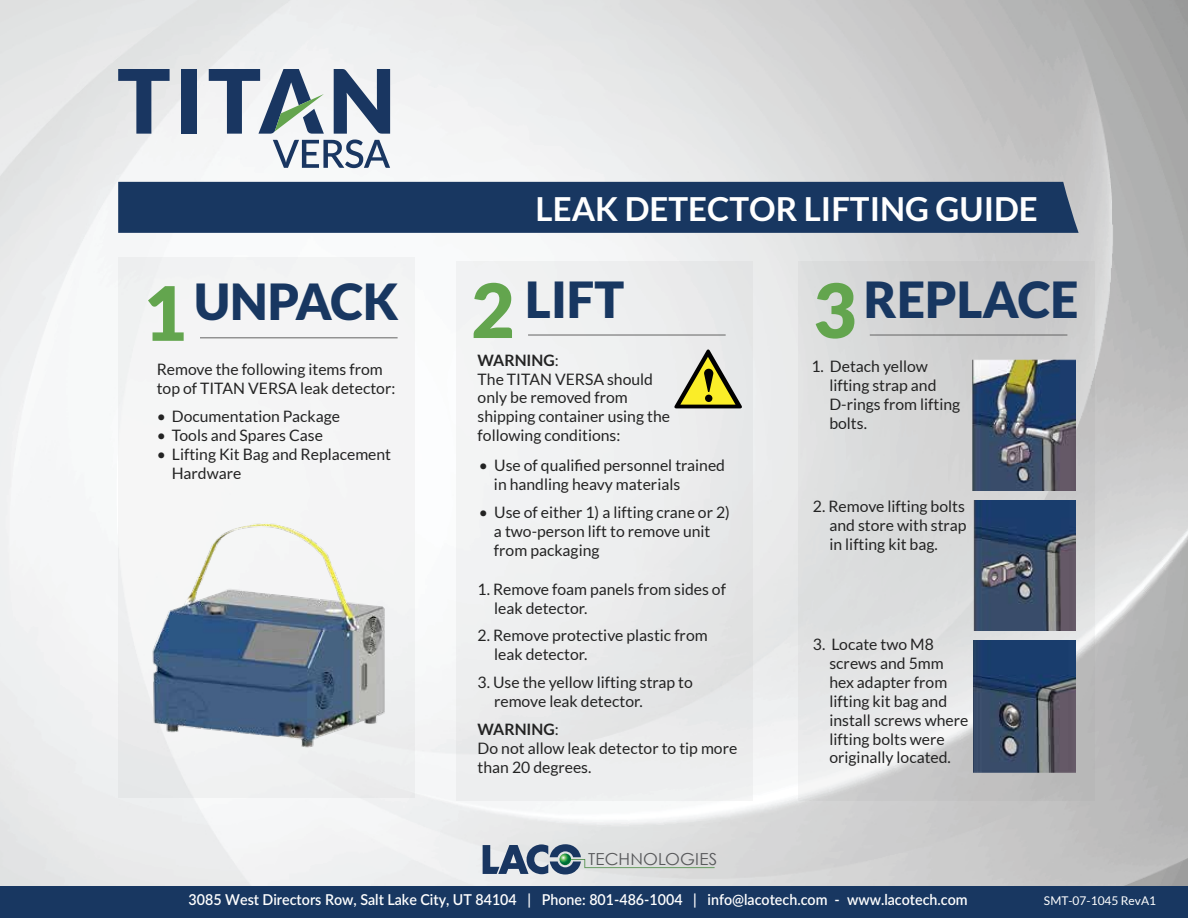
<style>
.page{position:relative;width:1188px;height:918px;background:#fff}
.page>*{position:absolute;margin:0;border:0;box-sizing:border-box;transform-origin:0 0}
.t1{font:900 49.65px "Lato";color:#183761}
.t2{font:700 33.15px "Lato";color:#fff}
.t3{font:16.5px "Century Gothic";letter-spacing:.01em;color:#58595b}
.t4{font:15.75px/18.9px "Lato";color:#232323}
.t5{font:600 15px "Lato";color:#fff;scale:.95 1}
.t6{font:12px "Lato";color:#fff}
.s1{font-size:75px;color:#63a54e}
.s2{font-weight:700}
</style>
<div class="page">
<img style="left:0;top:0;width:1188px;height:886px">
<div style="left:0;top:886px;width:1188px;height:32px;background:#183761"></div>
<div style="left:118px;top:182px;width:961px;height:51px;background:#183761"></div>
<svg style="left:483px;top:844px;width:232px;height:30px;background:#adb7bf"></svg>
<div style="left:456px;top:261px;width:297px;height:540px;background:#edeeef"></div>
<div style="left:118px;top:257px;width:297px;height:540px;background:#f4f4f5"></div>
<svg style="left:798px;top:261px;width:297px;height:540px;background:#d7d7d8"></svg>
<hr style="left:200px;top:337px;width:198px;height:1px;background:#636363">
<hr style="left:528px;top:335px;width:198px;height:1px;background:#636363">
<hr style="left:870px;top:335px;width:197px;height:1px;background:#636363">
<img style="left:973px;top:360px;width:102px;height:131px">
<img style="left:974px;top:500px;width:101px;height:131px">
<img style="left:974px;top:641px;width:102px;height:131px">
<svg style="left:674px;top:349px;width:68px;height:59px"></svg>
<div style="left:705px;top:395px;width:7px;height:7px;background:#010101;border-radius:50%"></div>
<img style="left:135px;top:523px;width:250px;height:228px">
<svg style="left:118px;top:69px;width:52px;height:65px;background:#929eb0"></svg>
<div style="left:182px;top:69px;width:15px;height:65px;background:#193661"></div>
<svg style="left:334px;top:69px;width:56px;height:65px"></svg>
<svg style="left:209px;top:69px;width:115px;height:65px"></svg>
<svg style="left:273px;top:140px;width:117px;height:28px"></svg>
<h2 class="t2" style="left:536px;top:190px;width:504px">LEAK DETECTOR LIFTING GUIDE</h2>
<h1 class="t1" style="left:143px;top:273px;width:483px"><span class="s1">1</span> UNPACK <span class="s1">2</span> LIFT</h1>
<h1 class="t1" style="left:813px;top:270px;width:267px"><span class="s1">3</span>REPLACE</h1>
<p class="t4" style="left:157px;top:360px;width:240px">Remove the following items from top of TITAN VERSA leak detector:</p>
<p class="t4" style="left:157px;top:407px;width:185px">• Documentation Package</p>
<p class="t4" style="left:157px;top:426px;width:168px">• Tools and Spares Case</p>
<p class="t4" style="left:172px;top:445px;width:221px;text-indent:-15px">• Lifting Kit Bag and Replacement<br>Hardware</p>
<p class="t4" style="left:478px;top:350px;width:194px"><span class="s2">WARNING</span>:<br>The TITAN VERSA should only be removed from shipping container using the following conditions:</p>
<p class="t4" style="left:494px;top:456px;width:233px;text-indent:-15px">• Use of qualified personnel trained in handling heavy materials</p>
<p class="t4" style="left:494px;top:503px;width:237px;text-indent:-15px">• Use of either 1) a lifting crane or 2) a two-person lift to remove unit from packaging</p>
<p class="t4" style="left:829px;top:497px;width:138px;text-align:justify;text-indent:-17px">2. Remove lifting bolts and store with strap in lifting kit bag.</p>
<p class="t4" style="left:829px;top:357px;width:132px;text-indent:-18px">1. Detach yellow lifting strap and<br>D-rings from lifting bolts.</p>
<p class="t4" style="left:494px;top:579px;width:233px;text-indent:-17px">1. Remove foam panels from sides of leak detector.</p>
<p class="t4" style="left:494px;top:626px;width:215px;text-indent:-17px">2. Remove protective plastic from leak detector.</p>
<p class="t4" style="left:494px;top:673px;width:200px;text-indent:-17px">3. Use the yellow lifting strap to remove leak detector.</p>
<p class="t4" style="left:478px;top:720px;width:261px"><span class="s2">WARNING</span>:<br>Do not allow leak detector to tip more than 20 degrees.</p>
<p class="t3" style="left:588px;top:848px;width:131px">TECHNOLOGIES</p>
<p class="t4" style="left:829px;top:635px;width:140px;text-indent:-17px">3. Locate two M8 screws and 5mm hex adapter from lifting kit bag and install screws where lifting bolts were originally located.</p>
<p class="t5" style="left:189px;top:889px;width:822px">3085 West Directors Row, Salt Lake City, UT 84104 | Phone: 801-486-1004 | info@lacotech.com - www.lacotech.com</p>
<p class="t6" style="left:1044px;top:894px;width:114px">SMT-07-1045 RevA1</p>
</div>
